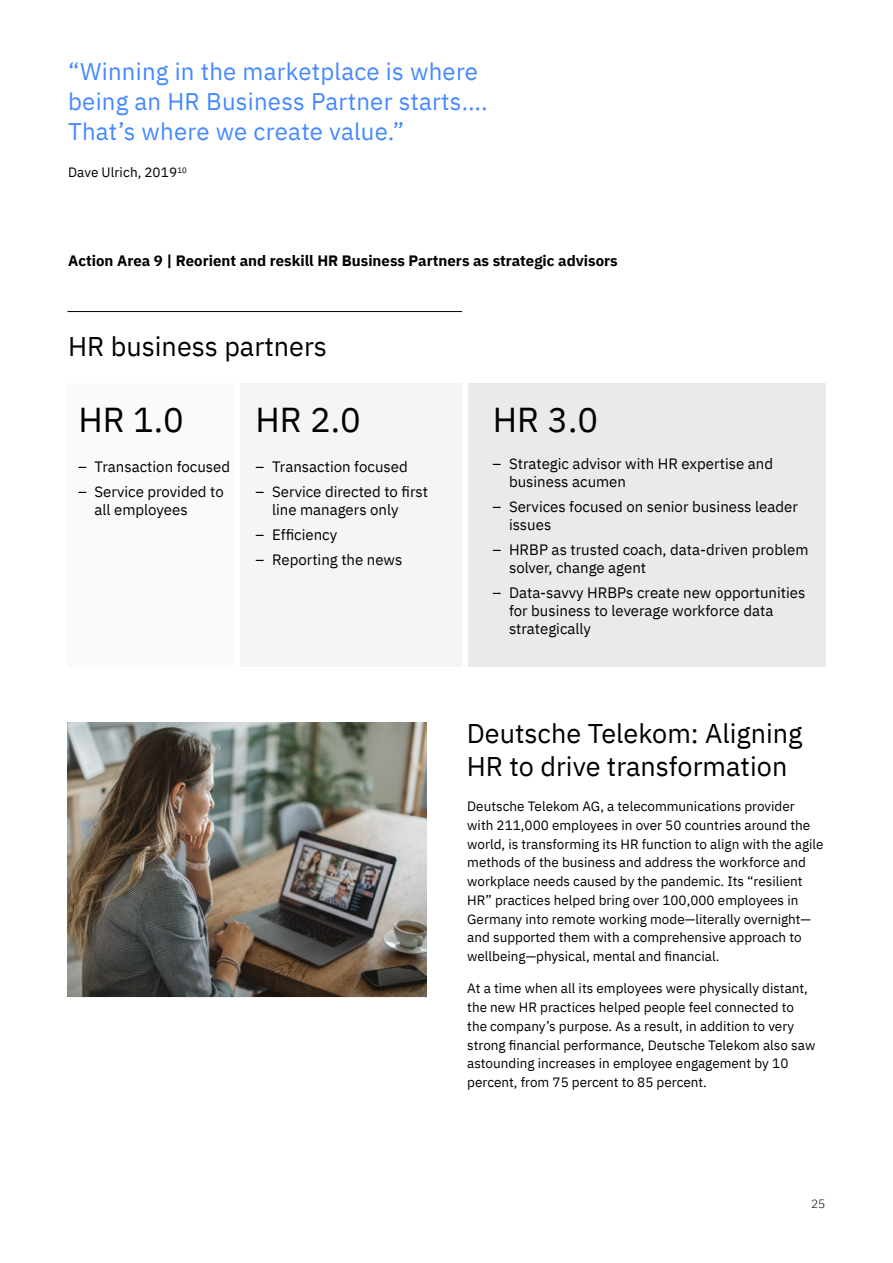
<style>
.page{position:relative;width:893px;height:1263px;background:#fff}
.page>*{position:absolute;margin:0;border:0;box-sizing:border-box;transform-origin:0 0}
.t1{font:34.5px "IBM Plex Sans";color:#000}
.t2{font:27px/32.4px "IBM Plex Sans";color:#000}
.t3{font:24px/30px "IBM Plex Sans";letter-spacing:.01em;color:#4589ff}
.t4{font:15px/18px "IBM Plex Sans";color:#000}
.t5{font:700 15px "IBM Plex Sans";color:#000}
.t6{font:13.5px/18.8px "IBM Plex Sans";color:#000}
.t7{font:300 12px "IBM Plex Sans";color:#000}
</style>
<div class="page">
<div style="left:68px;top:383px;width:166px;height:284px;background:#fafafa"></div>
<div style="left:240px;top:383px;width:222px;height:284px;background:#f5f5f5"></div>
<hr style="left:68px;top:311px;width:394px;height:1px;background:#000">
<div style="left:468px;top:383px;width:357px;height:284px;background:#eaeaea"></div>
<img style="left:68px;top:722px;width:358px;height:274px">
<h3 class="t3" style="left:68px;top:54px;width:421px">“Winning in the marketplace is where being an HR Business Partner starts….<br>That’s where we create value.”</h3>
<p class="t6" style="left:68px;top:162px;width:120px">Dave Ulrich, 2019<sup>10</sup></p>
<p class="t5" style="left:68px;top:249px;width:551px">Action Area 9 | Reorient and reskill HR Business Partners as strategic advisors</p>
<h2 class="t2" style="left:68px;top:328px;width:261px">HR business partners</h2>
<h1 class="t1" style="left:79px;top:394px;width:107px">HR 1.0</h1>
<h1 class="t1" style="left:256px;top:394px;width:107px">HR 2.0</h1>
<h1 class="t1" style="left:493px;top:394px;width:107px">HR 3.0</h1>
<p class="t4" style="left:78px;top:457px;width:154px">– Transaction focused</p>
<p class="t4" style="left:94px;top:482px;width:131px;text-indent:-16px">– Service provided to all employees</p>
<p class="t4" style="left:256px;top:457px;width:154px">– Transaction focused</p>
<p class="t4" style="left:272px;top:482px;width:157px;text-indent:-16px">– Service directed to first line managers only</p>
<p class="t4" style="left:256px;top:524px;width:83px">– Efficiency</p>
<p class="t4" style="left:256px;top:549px;width:148px">– Reporting the news</p>
<p class="t4" style="left:509px;top:454px;width:266px;text-indent:-16px">– Strategic advisor with HR expertise and business acumen</p>
<p class="t4" style="left:509px;top:497px;width:290px;text-indent:-16px">– Services focused on senior business leader issues</p>
<p class="t4" style="left:509px;top:539px;width:301px;text-indent:-16px">– HRBP as trusted coach, data-driven problem solver, change agent</p>
<p class="t4" style="left:509px;top:582px;width:298px;text-indent:-16px">– Data-savvy HRBPs create new opportunities for business to leverage workforce data strategically</p>
<h2 class="t2" style="left:467px;top:715px;width:337px">Deutsche Telekom: Aligning<br>HR to drive transformation</h2>
<p class="t6" style="left:467px;top:796px;width:358px">Deutsche Telekom AG, a telecommunications provider with 211,000 employees in over 50 countries around the world, is transforming its HR function to align with the agile methods of the business and address the workforce and workplace needs caused by the pandemic. Its “resilient HR” practices helped bring over 100,000 employees in Germany into remote working mode—literally overnight— and supported them with a comprehensive approach to wellbeing—physical, mental and financial.</p>
<p class="t6" style="left:467px;top:978px;width:350px">At a time when all its employees were physically distant, the new HR practices helped people feel connected to the company’s purpose. As a result, in addition to very strong financial performance, Deutsche Telekom also saw astounding increases in employee engagement by 10 percent, from 75 percent to 85 percent.</p>
<p class="t7" style="left:811px;top:1195px;width:16px">25</p>
</div>
